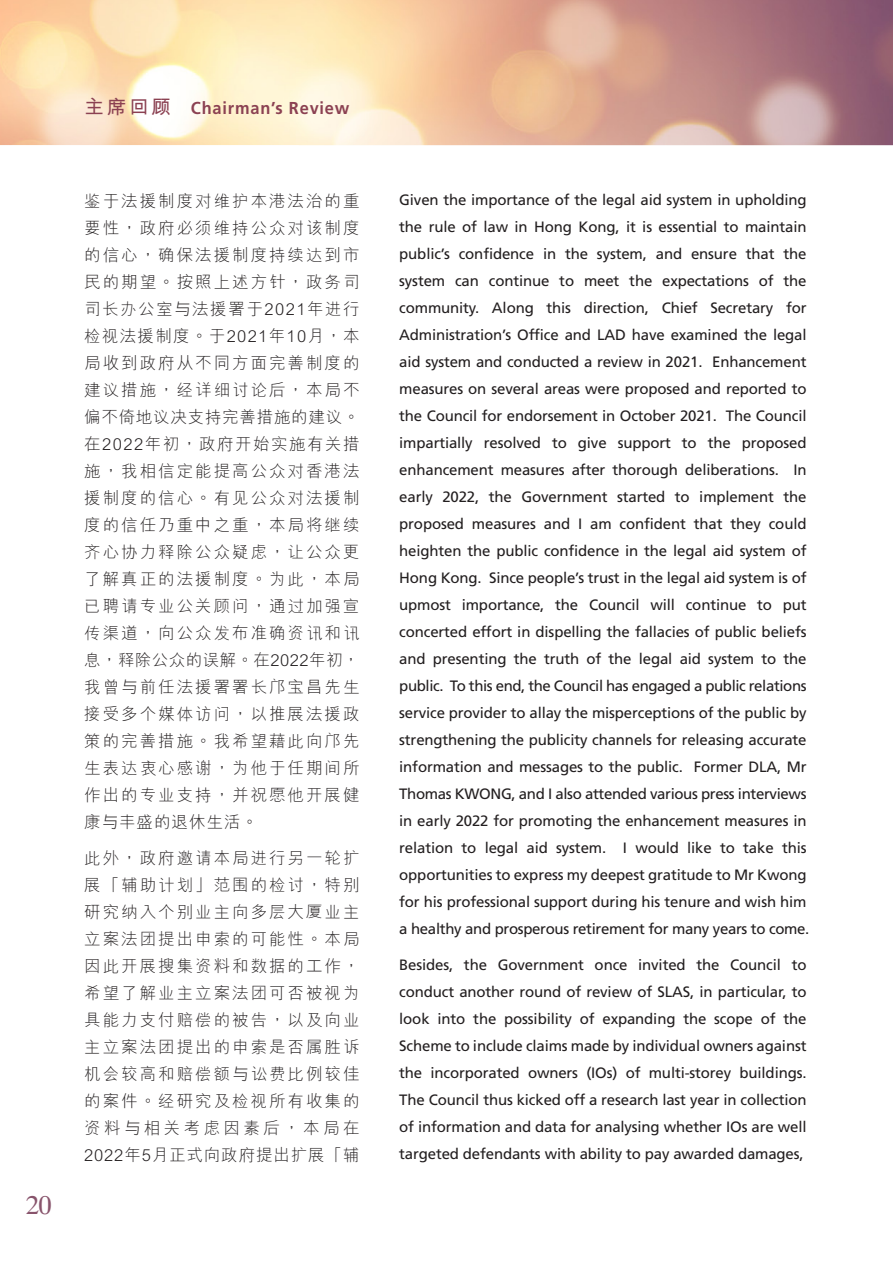
<style>
.page{position:relative;width:893px;height:1263px;background:#fff}
.page>*{position:absolute;margin:0;border:0;box-sizing:border-box;transform-origin:0 0}
.t1{font:700 17.25px "Frutiger";letter-spacing:.05em;color:#8b4152;scale:.95 1}
.t2{font:300 16.5px/27px "M Hei HKS";letter-spacing:.12em;color:#231f20;text-align:justify}
.t3{font:15px/27px "Frutiger";letter-spacing:-.01em;color:#231f20}
.s1{font-family:"M Hei HKS";font-size:19.5px}
</style>
<div class="page">
<img style="left:0;top:0;width:893px;height:145px">
<p class="t1" style="left:85px;top:98px;width:280px"><span class="s1">主席回顧</span> Chairman’s Review</p>
<p class="t2" style="left:84px;top:187px;width:277px">鑑於法援制度對維護本港法治的重要性，政府必須維持公眾對該制度的信心，確保法援制度持續達到市民的期望。按照上述方針，政務司司長辦公室與法援署於2021年進行檢視法援制度。於2021年10月，本局收到政府從不同方面完善制度的建議措施，經詳細討論後，本局不偏不倚地議決支持完善措施的建議。在2022年初，政府開始實施有關措施，我相信定能提高公眾對香港法援制度的信心。有見公眾對法援制度的信任乃重中之重，本局將繼續齊心協力釋除公眾疑慮，讓公眾更瞭解真正的法援制度。為此，本局已聘請專業公關顧問，通過加強宣傳渠道，向公眾發佈準確資訊和訊息，釋除公眾的誤解。在2022年初，我曾與前任法援署署長鄺寶昌先生接受多個媒體訪問，以推展法援政策的完善措施。我希望藉此向鄺先生表達衷心感謝，為他於任期間所作出的專業支持，並祝願他開展健康與豐盛的退休生活。</p>
<p class="t2" style="left:84px;top:844px;width:277px">此外，政府邀請本局進行另一輪擴展「輔助計劃」範圍的檢討，特別研究納入個別業主向多層大廈業主立案法團提出申索的可能性。本局因此開展搜集資料和數據的工作，希望了解業主立案法團可否被視為具能力支付賠償的被告，以及向業主立案法團提出的申索是否屬勝訴機會較高和賠償額與訟費比例較佳的案件。經研究及檢視所有收集的資料與相關考慮因素後，本局在2022年5月正式向政府提出擴展「輔</p>
<p class="t3" style="left:399px;top:186px;width:412px">Given the importance of the legal aid system in upholding the rule of law in Hong Kong, it is essential to maintain public’s confidence in the system, and ensure that the system can continue to meet the expectations of the community. Along this direction, Chief Secretary for Administration’s Office and LAD have examined the legal aid system and conducted a review in 2021. Enhancement measures on several areas were proposed and reported to the Council for endorsement in October 2021. The Council impartially resolved to give support to the proposed enhancement measures after thorough deliberations. In early 2022, the Government started to implement the proposed measures and I am confident that they could heighten the public confidence in the legal aid system of Hong Kong. Since people’s trust in the legal aid system is of upmost importance, the Council will continue to put concerted effort in dispelling the fallacies of public beliefs and presenting the truth of the legal aid system to the public. To this end, the Council has engaged a public relations service provider to allay the misperceptions of the public by strengthening the publicity channels for releasing accurate information and messages to the public. Former DLA, Mr Thomas KWONG, and I also attended various press interviews in early 2022 for promoting the enhancement measures in relation to legal aid system. I would like to take this opportunities to express my deepest gratitude to Mr Kwong for his professional support during his tenure and wish him a healthy and prosperous retirement for many years to come.</p>
<p class="t3" style="left:399px;top:951px;width:409px;text-align:justify">Besides, the Government once invited the Council to conduct another round of review of SLAS, in particular, to look into the possibility of expanding the scope of the Scheme to include claims made by individual owners against the incorporated owners (IOs) of multi-storey buildings.<br>The Council thus kicked off a research last year in collection of information and data for analysing whether IOs are well targeted defendants with ability to pay awarded damages,</p>
</div>
